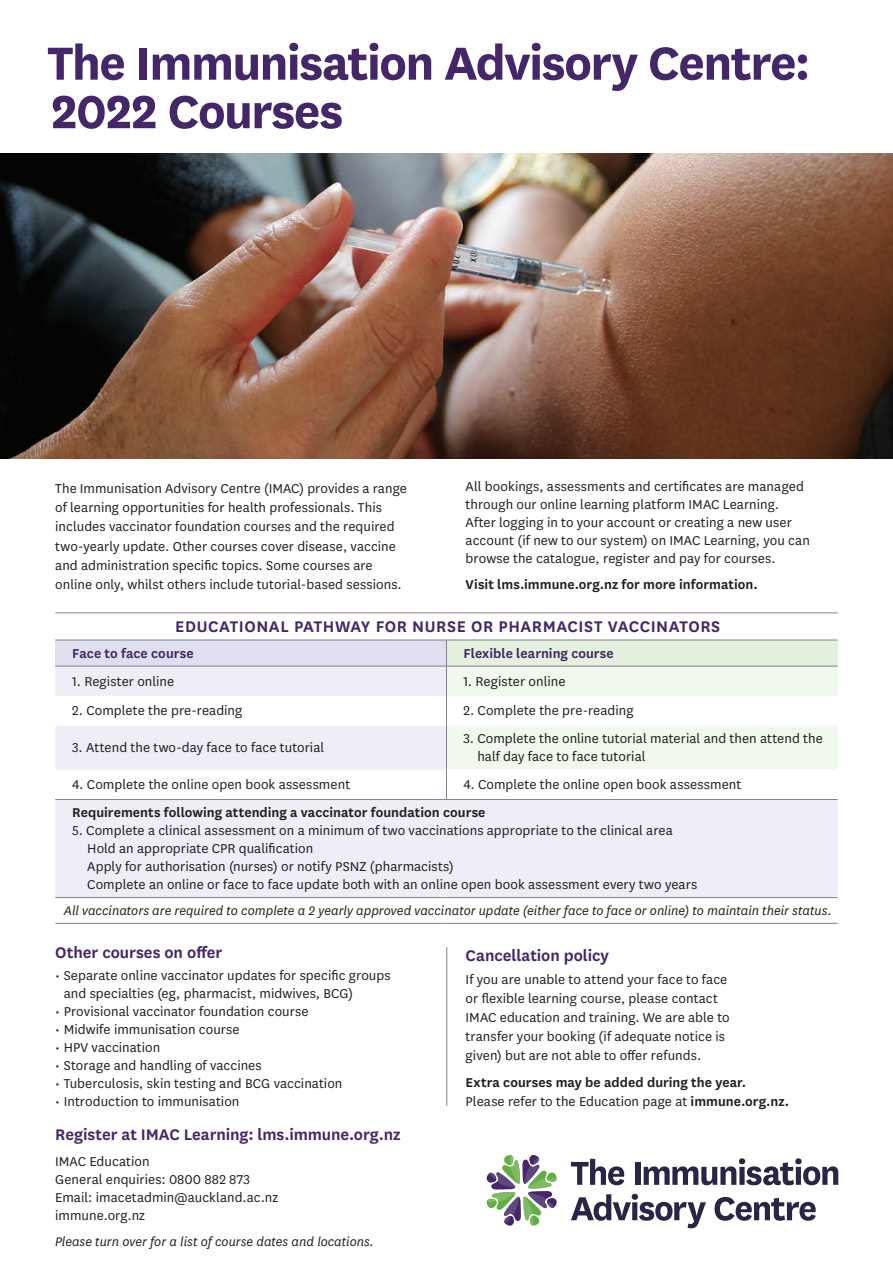
<style>
.page{position:relative;width:893px;height:1263px;background:#fff}
.page>*{position:absolute;margin:0;border:0;box-sizing:border-box;transform-origin:0 0}
.t1{font:700 54.15px/48.4px "National";letter-spacing:-.03em;color:#452769}
.courses_sub{font:600 18px "National";color:#452769}
.courses_sub-2{font:600 18px "National";letter-spacing:.03em;color:#452769}
.t2{font:15px/18px "National";letter-spacing:.005em;color:#231f20}
.t3{font:600 15px "National";letter-spacing:.005em;color:#231f20}
.t4{font:600 15px "National";letter-spacing:.005em;color:#452769}
.t5{font:italic 14.4px "National";color:#231f20}
.s1{font-weight:600}
</style>
<div class="page">
<img style="left:0;top:153px;width:893px;height:305px">
<svg style="left:487px;top:1155px;width:70px;height:71px"></svg>
<svg style="left:571px;top:1159px;width:53px;height:26px"></svg>
<div style="left:635px;top:1162px;width:6px;height:23px;background:#2b2445"></div>
<svg style="left:644px;top:1158px;width:194px;height:27px"></svg>
<svg style="left:571px;top:1194px;width:135px;height:34px"></svg>
<svg style="left:715px;top:1197px;width:101px;height:24px"></svg>
<svg style="left:55px;top:639px;width:783px;height:284px"></svg>
<div style="left:55px;top:640px;width:391px;height:26px;background:#e0dfef"></div>
<svg style="left:55px;top:667px;width:783px;height:230px;fill:#efeef6"></svg>
<hr style="left:55px;top:799px;width:391px;height:1px;background:#8e7b95">
<hr style="left:446px;top:799px;width:392px;height:1px;background:#8e7b95">
<hr style="left:55px;top:613px;width:391px;height:1px;background:#8e7b95">
<hr style="left:446px;top:613px;width:392px;height:1px;background:#8e7b95">
<hr style="left:55px;top:640px;width:391px;height:1px;background:#8e7b95">
<svg style="left:446px;top:640px;width:392px;height:159px"></svg>
<hr style="left:55px;top:666px;width:391px;height:1px;background:#8e7b95">
<hr style="left:446px;top:666px;width:392px;height:1px;background:#8e7b95">
<hr style="left:55px;top:897px;width:391px;height:1px;background:#8e7b95">
<hr style="left:446px;top:897px;width:392px;height:1px;background:#8e7b95">
<hr style="left:55px;top:923px;width:391px;height:1px;background:#8e7b95">
<hr style="left:446px;top:923px;width:392px;height:1px;background:#8e7b95">
<hr style="left:446px;top:947px;width:1px;height:159px;background:#8e7b95">
<p class="t1" style="left:47px;top:35px;width:764px">The Immunisation Advisory Centre:<br>2022 Courses</p>
<p class="t2" style="left:55px;top:478px;width:353px;line-height:19.4px">The Immunisation Advisory Centre (IMAC) provides a range of learning opportunities for health professionals. This includes vaccinator foundation courses and the required two-yearly update. Other courses cover disease, vaccine and administration specific topics. Some courses are online only, whilst others include tutorial-based sessions.</p>
<p class="t2" style="left:466px;top:476px;width:346px">All bookings, assessments and certificates are managed through our online learning platform IMAC Learning.<br>After logging in to your account or creating a new user account (if new to our system) on IMAC Learning, you can browse the catalogue, register and pay for courses.</p>
<p class="t3" style="left:466px;top:574px;width:294px">Visit lms.immune.org.nz for more information.</p>
<p class="courses_sub-2" style="left:175px;top:614px;width:546px">EDUCATIONAL PATHWAY FOR NURSE OR PHARMACIST VACCINATORS</p>
<p class="t4" style="left:72px;top:643px;width:123px">Face to face course</p>
<p class="t4" style="left:463px;top:643px;width:152px">Flexible learning course</p>
<p class="t2" style="left:72px;top:671px;width:104px">1. Register online</p>
<p class="t2" style="left:463px;top:671px;width:104px">1. Register online</p>
<p class="t2" style="left:72px;top:701px;width:172px">2. Complete the pre-reading</p>
<p class="t2" style="left:463px;top:701px;width:172px">2. Complete the pre-reading</p>
<p class="t2" style="left:72px;top:738px;width:254px">3. Attend the two-day face to face tutorial</p>
<p class="t2" style="left:477px;top:729px;width:347px;text-indent:-14px">3. Complete the online tutorial material and then attend the half day face to face tutorial</p>
<p class="t2" style="left:72px;top:775px;width:279px">4. Complete the online open book assessment</p>
<p class="t2" style="left:463px;top:775px;width:279px">4. Complete the online open book assessment</p>
<p class="t3" style="left:72px;top:802px;width:415px">Requirements following attending a vaccinator foundation course</p>
<p class="t2" style="left:72px;top:821px;width:602px">5. Complete a clinical assessment on a minimum of two vaccinations appropriate to the clinical area</p>
<p class="t2" style="left:87px;top:839px;width:228px">Hold an appropriate CPR qualification</p>
<p class="t2" style="left:87px;top:857px;width:368px">Apply for authorisation (nurses) or notify PSNZ (pharmacists)</p>
<p class="t2" style="left:87px;top:875px;width:611px">Complete an online or face to face update both with an online open book assessment every two years</p>
<p class="t5" style="left:64px;top:901px;width:769px">All vaccinators are required to complete a 2 yearly approved vaccinator update (either face to face or online) to maintain their status.</p>
<p class="courses_sub" style="left:55px;top:940px;width:169px">Other courses on offer</p>
<p class="t2" style="left:64px;top:966px;width:328px;text-indent:-9px">• Separate online vaccinator updates for specific groups and specialties (eg, pharmacist, midwives, BCG)</p>
<p class="t2" style="left:55px;top:1002px;width:255px">• Provisional vaccinator foundation course</p>
<p class="t2" style="left:55px;top:1020px;width:186px">• Midwife immunisation course</p>
<p class="t2" style="left:55px;top:1038px;width:107px">• HPV vaccination</p>
<p class="t2" style="left:55px;top:1056px;width:208px">• Storage and handling of vaccines</p>
<p class="t2" style="left:55px;top:1074px;width:289px">• Tuberculosis, skin testing and BCG vaccination</p>
<p class="t2" style="left:55px;top:1092px;width:186px">• Introduction to immunisation</p>
<p class="courses_sub" style="left:55px;top:1122px;width:347px">Register at IMAC Learning: lms.immune.org.nz</p>
<p class="t2" style="left:55px;top:1152px;width:96px">IMAC Education</p>
<p class="t2" style="left:55px;top:1170px;width:196px">General enquiries: 0800 882 873</p>
<p class="t2" style="left:55px;top:1188px;width:224px">Email: imacetadmin@auckland.ac.nz</p>
<p class="t2" style="left:55px;top:1206px;width:91px">immune.org.nz</p>
<p class="t5" style="left:55px;top:1232px;width:320px">Please turn over for a list of course dates and locations.</p>
<p class="courses_sub" style="left:466px;top:942px;width:145px">Cancellation policy</p>
<p class="t2" style="left:466px;top:969px;width:266px;line-height:18.9px">If you are unable to attend your face to face or flexible learning course, please contact IMAC education and training. We are able to transfer your booking (if adequate notice is given) but are not able to offer refunds.</p>
<p class="t3" style="left:466px;top:1072px;width:282px">Extra courses may be added during the year.</p>
<p class="t2" style="left:466px;top:1092px;width:325px">Please refer to the Education page at <span class="s1">immune.org.nz.</span></p>
</div>
